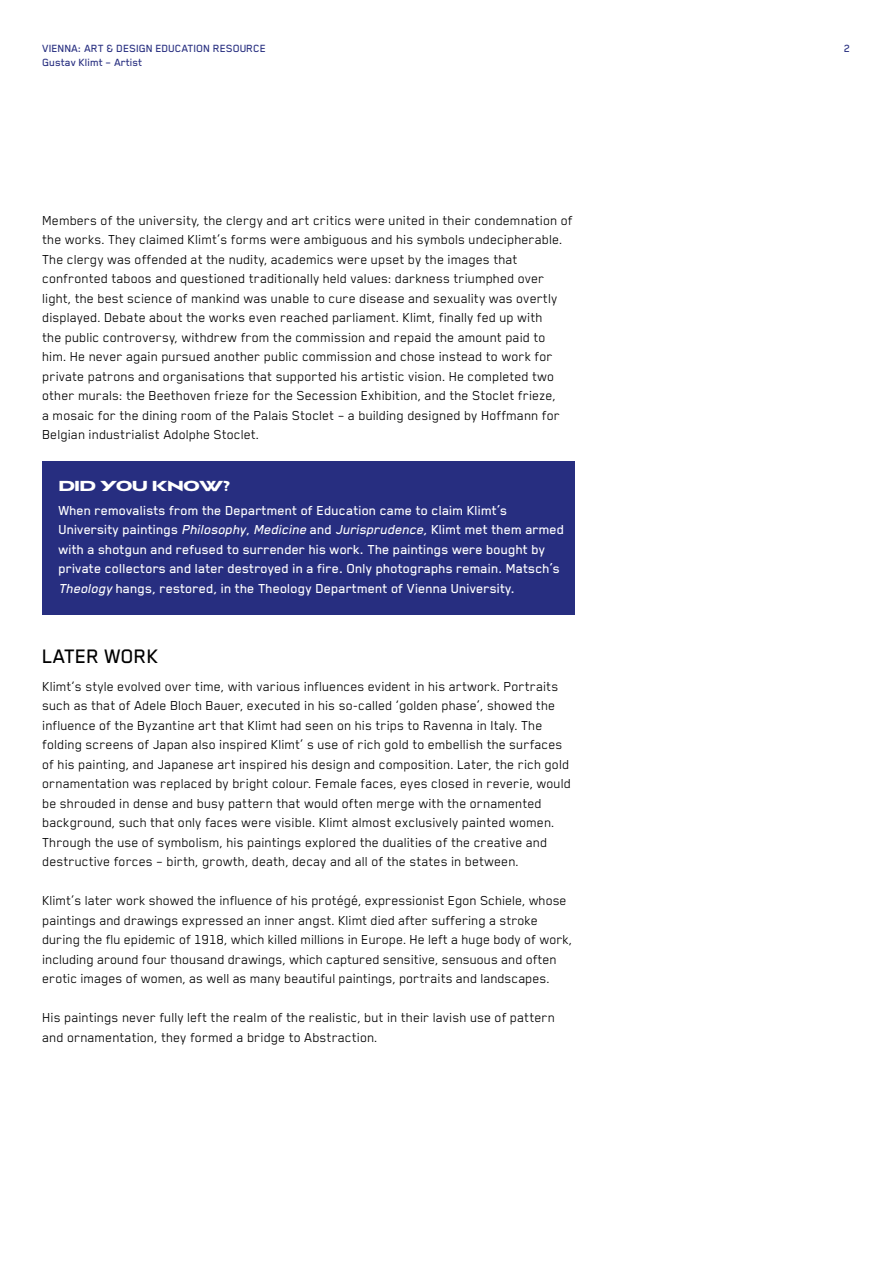
<style>
.page{position:relative;width:893px;height:1263px;background:#fff}
.page>*{position:absolute;margin:0;border:0;box-sizing:border-box;transform-origin:0 0}
.t1{font:500 22.5px "Blender Pro";color:#000}
.t2{font:15px/19.5px "Blender Pro";color:#000}
.t3{font:500 15px/19.5px "Blender Pro";color:#fff}
.t4{font:700 15px "Anisette";color:#fff}
.t5{font:500 12px/13.5px "Blender Pro";color:#272e80}
.s1{font-style:italic}
</style>
<div class="page">
<div style="left:43px;top:461px;width:532px;height:154px;background:#272e80"></div>
<p class="t5" style="left:43px;top:41px;width:225px">VIENNA: ART &amp; DESIGN EDUCATION RESOURCE<br>Gustav Klimt – Artist</p>
<p class="t5" style="left:844px;top:41px;width:8px">2</p>
<p class="t2" style="left:43px;top:210px;width:532px">Members of the university, the clergy and art critics were united in their condemnation of the works. They claimed Klimt’s forms were ambiguous and his symbols undecipherable.<br>The clergy was offended at the nudity, academics were upset by the images that confronted taboos and questioned traditionally held values: darkness triumphed over light, the best science of mankind was unable to cure disease and sexuality was overtly displayed. Debate about the works even reached parliament. Klimt, finally fed up with<br>the public controversy, withdrew from the commission and repaid the amount paid to him. He never again pursued another public commission and chose instead to work for private patrons and organisations that supported his artistic vision. He completed two other murals: the Beethoven frieze for the Secession Exhibition, and the Stoclet frieze,<br>a mosaic for the dining room of the Palais Stoclet – a building designed by Hoffmann for Belgian industrialist Adolphe Stoclet.</p>
<p class="t4" style="left:59px;top:477px;width:173px">DID YOU KNOW?</p>
<p class="t3" style="left:59px;top:500px;width:507px">When removalists from the Department of Education came to claim Klimt’s University paintings <span class="s1">Philosophy</span>, <span class="s1">Medicine</span> and <span class="s1">Jurisprudence</span>, Klimt met them armed with a shotgun and refused to surrender his work. The paintings were bought by private collectors and later destroyed in a fire. Only photographs remain. Matsch’s <span class="s1">Theology</span> hangs, restored, in the Theology Department of Vienna University.</p>
<h1 class="t1" style="left:43px;top:644px;width:116px">Later work</h1>
<p class="t2" style="left:43px;top:676px;width:530px">Klimt‘s style evolved over time, with various influences evident in his artwork. Portraits such as that of Adele Bloch Bauer, executed in his so-called ‘golden phase’, showed the influence of the Byzantine art that Klimt had seen on his trips to Ravenna in Italy. The folding screens of Japan also inspired Klimt’ s use of rich gold to embellish the surfaces of his painting, and Japanese art inspired his design and composition. Later, the rich gold ornamentation was replaced by bright colour. Female faces, eyes closed in reverie, would be shrouded in dense and busy pattern that would often merge with the ornamented background, such that only faces were visible. Klimt almost exclusively painted women.<br>Through the use of symbolism, his paintings explored the dualities of the creative and destructive forces – birth, growth, death, decay and all of the states in between.</p>
<p class="t2" style="left:43px;top:890px;width:531px">Klimt’s later work showed the influence of his protégé, expressionist Egon Schiele, whose paintings and drawings expressed an inner angst. Klimt died after suffering a stroke during the flu epidemic of 1918, which killed millions in Europe. He left a huge body of work, including around four thousand drawings, which captured sensitive, sensuous and often erotic images of women, as well as many beautiful paintings, portraits and landscapes.</p>
<p class="t2" style="left:43px;top:1007px;width:514px">His paintings never fully left the realm of the realistic, but in their lavish use of pattern and ornamentation, they formed a bridge to Abstraction.</p>
</div>
